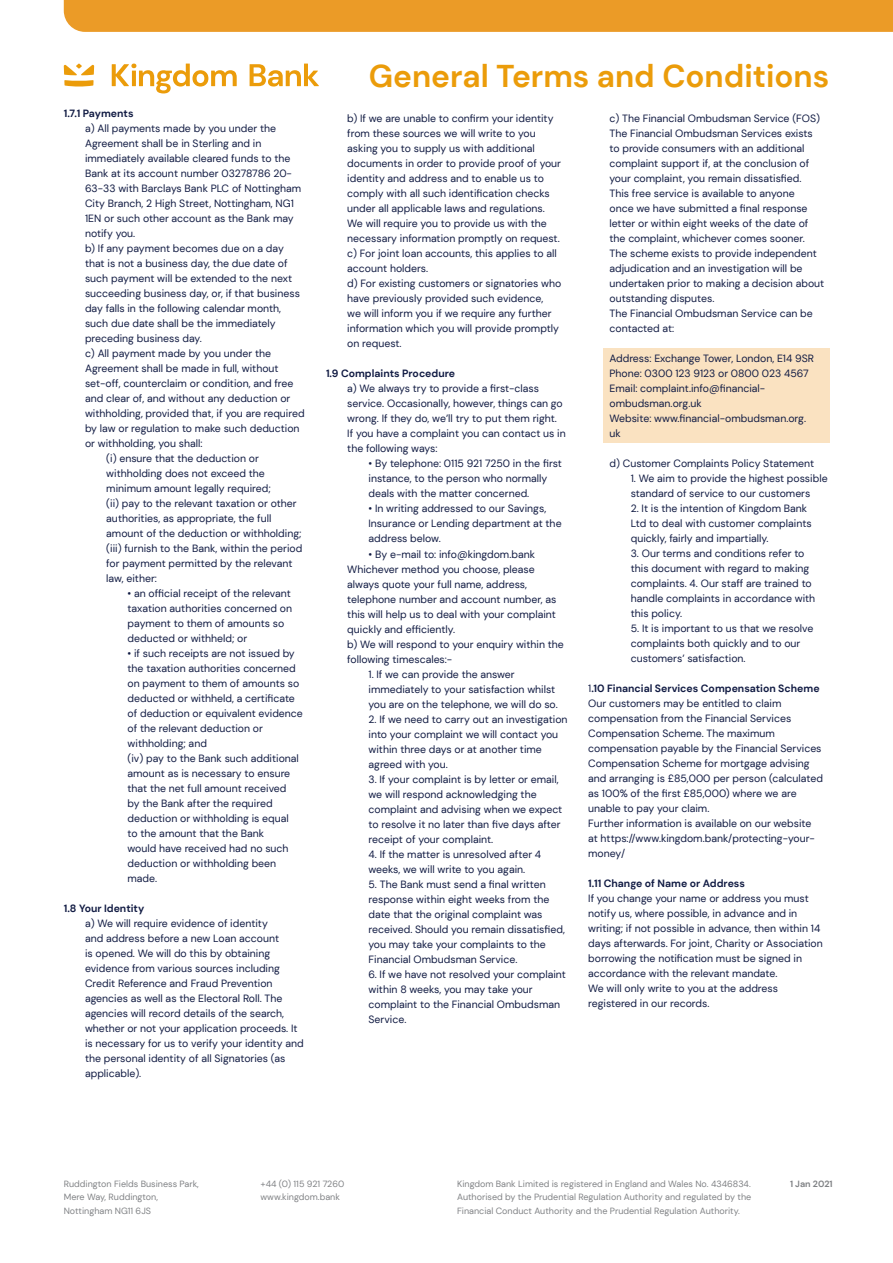
<style>
.page{position:relative;width:893px;height:1263px;background:#fff}
.page>*{position:absolute;margin:0;border:0;box-sizing:border-box;transform-origin:0 0}
.H1_21pt{font:700 31.5px "DM Sans";color:#eb9c0a}
.P3_7pt{font:10.5px/15px "DM Sans";color:#111b43}
.P3_7pt-2{font:700 10.5px "DM Sans";color:#111b43}
.t1{font:9px/13.5px "DM Sans";color:#808285}
.t2{font:700 9px "DM Sans";color:#808285}
.s1{font-weight:400}
</style>
<div class="page">
<div style="left:603px;top:348px;width:226px;height:95px;background:#fae2c1"></div>
<div style="left:64px;top:0;width:829px;height:32px;background:#eb9b27"></div>
<svg style="left:64px;top:64px;width:30px;height:23px"></svg>
<svg style="left:112px;top:64px;width:125px;height:29px"></svg>
<svg style="left:250px;top:64px;width:69px;height:23px"></svg>
<p class="P3_7pt-2" style="left:64px;top:106px;width:71px">1.7.1 Payments</p>
<p class="P3_7pt" style="left:85px;top:121px;width:218px">a) All payments made by you under the Agreement shall be in Sterling and in immediately available cleared funds to the Bank at its account number 03278786 20- 63-33 with Barclays Bank PLC of Nottingham City Branch, 2 High Street, Nottingham, NG1<br>1EN or such other account as the Bank may notify you.</p>
<p class="P3_7pt" style="left:85px;top:241px;width:216px">b) If any payment becomes due on a day that is not a business day, the due date of such payment will be extended to the next succeeding business day, or, if that business day falls in the following calendar month, such due date shall be the immediately preceding business day.</p>
<p class="P3_7pt" style="left:85px;top:346px;width:221px">c) All payment made by you under the Agreement shall be made in full, without set-off, counterclaim or condition, and free and clear of, and without any deduction or withholding, provided that, if you are required by law or regulation to make such deduction or withholding, you shall:</p>
<p class="P3_7pt" style="left:106px;top:451px;width:166px">(i) ensure that the deduction or withholding does not exceed the minimum amount legally required;</p>
<p class="P3_7pt" style="left:106px;top:496px;width:197px">(ii) pay to the relevant taxation or other authorities, as appropriate, the full amount of the deduction or withholding;</p>
<p class="P3_7pt" style="left:106px;top:541px;width:198px">(iii) furnish to the Bank, within the period for payment permitted by the relevant law, either:</p>
<p class="P3_7pt" style="left:128px;top:586px;width:166px">• an official receipt of the relevant taxation authorities concerned on payment to them of amounts so deducted or withheld; or</p>
<p class="P3_7pt" style="left:128px;top:646px;width:177px">• if such receipts are not issued by the taxation authorities concerned on payment to them of amounts so deducted or withheld, a certificate of deduction or equivalent evidence of the relevant deduction or withholding; and</p>
<p class="P3_7pt" style="left:128px;top:751px;width:173px">(iv) pay to the Bank such additional amount as is necessary to ensure that the net full amount received by the Bank after the required deduction or withholding is equal to the amount that the Bank<br>would have received had no such deduction or withholding been made.</p>
<p class="P3_7pt-2" style="left:64px;top:902px;width:82px">1.8 Your Identity</p>
<p class="P3_7pt" style="left:85px;top:916px;width:220px">a) We will require evidence of identity<br>and address before a new Loan account<br>is opened. We will do this by obtaining evidence from various sources including Credit Reference and Fraud Prevention agencies as well as the Electoral Roll. The agencies will record details of the search, whether or not your application proceeds. It is necessary for us to verify your identity and the personal identity of all Signatories (as applicable).</p>
<p class="H1_21pt" style="left:369px;top:56px;width:462px">General Terms and Conditions</p>
<p class="P3_7pt" style="left:347px;top:111px;width:215px">b) If we are unable to confirm your identity from these sources we will write to you asking you to supply us with additional documents in order to provide proof of your identity and address and to enable us to comply with all such identification checks under all applicable laws and regulations.<br>We will require you to provide us with the necessary information promptly on request.</p>
<p class="P3_7pt" style="left:347px;top:246px;width:211px">c) For joint loan accounts, this applies to all account holders.</p>
<p class="P3_7pt" style="left:347px;top:276px;width:215px">d) For existing customers or signatories who have previously provided such evidence,<br>we will inform you if we require any further information which you will provide promptly on request.</p>
<p class="P3_7pt-2" style="left:326px;top:367px;width:131px">1.9 Complaints Procedure</p>
<p class="P3_7pt" style="left:347px;top:381px;width:217px">a) We always try to provide a first-class service. Occasionally, however, things can go wrong. If they do, we’ll try to put them right.</p>
<p class="P3_7pt" style="left:347px;top:426px;width:220px">If you have a complaint you can contact us in the following ways:</p>
<p class="P3_7pt" style="left:369px;top:456px;width:195px">• By telephone: 0115 921 7250 in the first instance, to the person who normally deals with the matter concerned.</p>
<p class="P3_7pt" style="left:369px;top:501px;width:195px">• In writing addressed to our Savings,<br>Insurance or Lending department at the address below.</p>
<p class="P3_7pt" style="left:369px;top:546px;width:168px">• By e-mail to: info@kingdom.bank</p>
<p class="P3_7pt" style="left:347px;top:561px;width:211px">Whichever method you choose, please always quote your full name, address, telephone number and account number, as this will help us to deal with your complaint quickly and efficiently.</p>
<p class="P3_7pt" style="left:347px;top:636px;width:218px">b) We will respond to your enquiry within the following timescales:-</p>
<p class="P3_7pt" style="left:369px;top:666px;width:191px">1. If we can provide the answer immediately to your satisfaction whilst you are on the telephone, we will do so.</p>
<p class="P3_7pt" style="left:369px;top:711px;width:201px">2. If we need to carry out an investigation into your complaint we will contact you within three days or at another time agreed with you.</p>
<p class="P3_7pt" style="left:369px;top:771px;width:195px">3. If your complaint is by letter or email, we will respond acknowledging the complaint and advising when we expect to resolve it no later than five days after receipt of your complaint.</p>
<p class="P3_7pt" style="left:369px;top:846px;width:174px">4. If the matter is unresolved after 4 weeks, we will write to you again.</p>
<p class="P3_7pt" style="left:369px;top:876px;width:198px">5. The Bank must send a final written response within eight weeks from the date that the original complaint was received. Should you remain dissatisfied, you may take your complaints to the Financial Ombudsman Service.</p>
<p class="P3_7pt" style="left:369px;top:966px;width:199px">6. If we have not resolved your complaint within 8 weeks, you may take your complaint to the Financial Ombudsman<br>Service.</p>
<p class="P3_7pt" style="left:609px;top:111px;width:212px">c) The Financial Ombudsman Service (FOS)</p>
<p class="P3_7pt" style="left:609px;top:126px;width:216px">The Financial Ombudsman Services exists to provide consumers with an additional complaint support if, at the conclusion of your complaint, you remain dissatisfied.<br>This free service is available to anyone<br>once we have submitted a final response letter or within eight weeks of the date of the complaint, whichever comes sooner.<br>The scheme exists to provide independent adjudication and an investigation will be undertaken prior to making a decision about outstanding disputes.</p>
<p class="P3_7pt" style="left:609px;top:306px;width:205px">The Financial Ombudsman Service can be contacted at:</p>
<p class="P3_7pt" style="left:609px;top:351px;width:206px">Address: Exchange Tower, London, E14 9SR</p>
<p class="P3_7pt" style="left:609px;top:366px;width:201px">Phone: 0300 123 9123 or 0800 023 4567</p>
<p class="P3_7pt" style="left:609px;top:381px;width:157px">Email: complaint.info@financial&shy;ombudsman.org.uk</p>
<p class="P3_7pt" style="left:609px;top:411px;width:198px">Website: www.financial-ombudsman.org. uk</p>
<p class="P3_7pt" style="left:609px;top:456px;width:206px">d) Customer Complaints Policy Statement</p>
<p class="P3_7pt" style="left:631px;top:471px;width:198px">1. We aim to provide the highest possible standard of service to our customers</p>
<p class="P3_7pt" style="left:631px;top:501px;width:182px">2. It is the intention of Kingdom Bank<br>Ltd to deal with customer complaints quickly, fairly and impartially.</p>
<p class="P3_7pt" style="left:631px;top:546px;width:186px">3. Our terms and conditions refer to this document with regard to making complaints. 4. Our staff are trained to handle complaints in accordance with this policy.</p>
<p class="P3_7pt" style="left:631px;top:621px;width:184px">5. It is important to us that we resolve complaints both quickly and to our customers’ satisfaction.</p>
<p class="P3_7pt-2" style="left:588px;top:682px;width:233px"><span class="s1">1</span>.10 Financial Services Compensation Scheme</p>
<p class="P3_7pt" style="left:588px;top:696px;width:236px">Our customers may be entitled to claim compensation from the Financial Services Compensation Scheme. The maximum compensation payable by the Financial Services Compensation Scheme for mortgage advising and arranging is £85,000 per person (calculated as 100% of the first £85,000) where we are unable to pay your claim.</p>
<p class="P3_7pt" style="left:588px;top:816px;width:228px">Further information is available on our website at https://www.kingdom.bank/protecting-your&shy;money/</p>
<p class="P3_7pt-2" style="left:588px;top:877px;width:158px">1.11 Change of Name or Address</p>
<p class="P3_7pt" style="left:588px;top:891px;width:236px">If you change your name or address you must notify us, where possible, in advance and in writing; if not possible in advance, then within 14 days afterwards. For joint, Charity or Association borrowing the notification must be signed in accordance with the relevant mandate.</p>
<p class="P3_7pt" style="left:588px;top:981px;width:191px">We will only write to you at the address registered in our records.</p>
<p class="t1" style="left:64px;top:1177px;width:137px">Ruddington Fields Business Park,<br>Mere Way, Ruddington,</p>
<p class="t1" style="left:64px;top:1204px;width:89px">Nottingham NG11 6JS</p>
<p class="t1" style="left:260px;top:1177px;width:85px">+44 (0) 115 921 7260</p>
<p class="t2" style="left:790px;top:1178px;width:44px">1 Jan 2021</p>
<p class="t1" style="left:260px;top:1190px;width:81px">www.kingdom.bank</p>
<p class="t1" style="left:457px;top:1177px;width:296px;text-align:justify">Kingdom Bank Limited is registered in England and Wales No. 4346834.<br>Authorised by the Prudential Regulation Authority and regulated by the Financial Conduct Authority and the Prudential Regulation Authority.</p>
</div>
